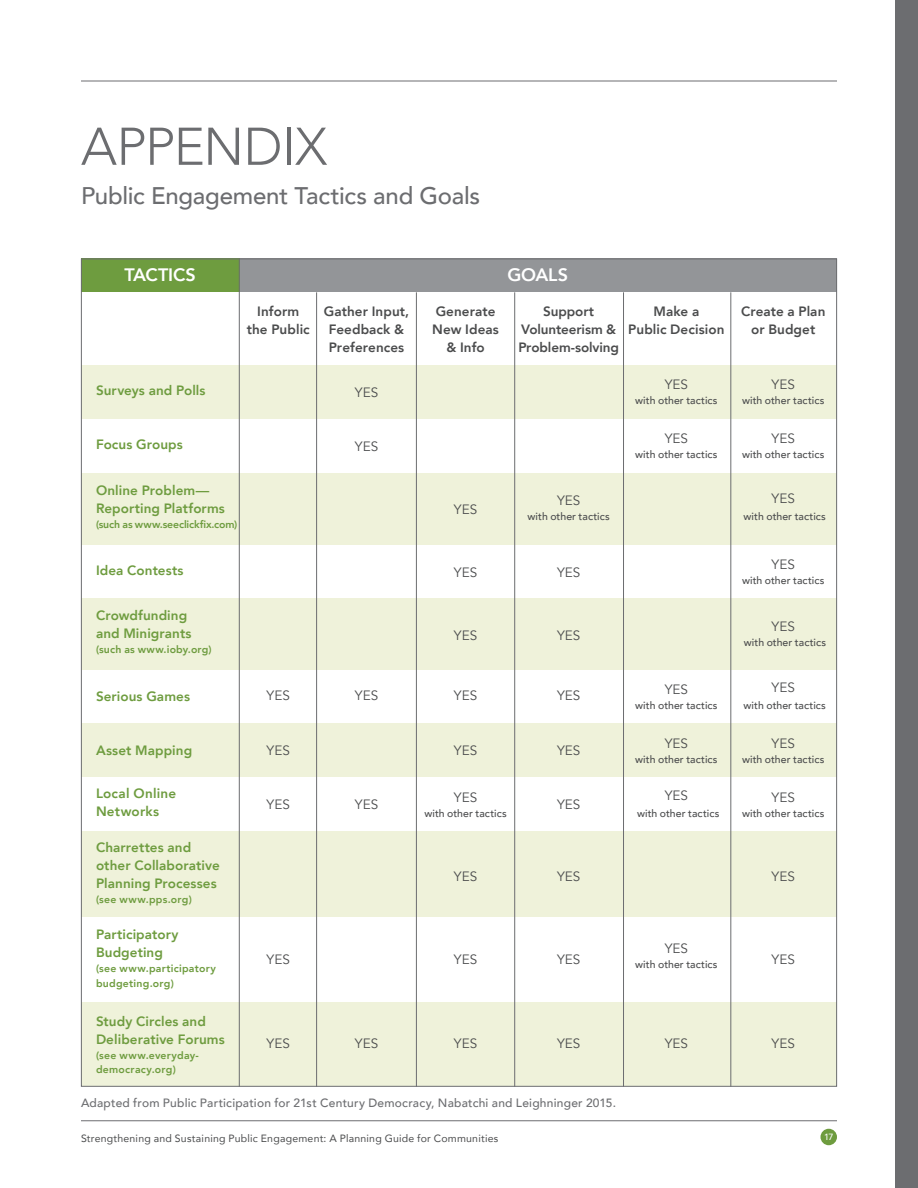
<style>
.page{position:relative;width:918px;height:1188px;background:#fff}
.page>*{position:absolute;margin:0;border:0;box-sizing:border-box;transform-origin:0 0}
.Summary-Title{font:300 52.5px "Avenir";letter-spacing:-.015em;color:#6c6d70}
.Summary-Title-2{font:500 24px "Avenir";letter-spacing:-.01em;color:#6c6d70}
.Bullets{font:800 18px "Avenir";letter-spacing:-.01em;color:#fff}
.Bullets-2{font:800 13.5px/18px "Avenir";letter-spacing:.005em;color:#6e9c3f}
.Bullets-3{font:800 13.5px/18px "Avenir";letter-spacing:.005em;color:#4b4c4d;text-align:center}
.Bullets-4{font:13.5px "Avenir";letter-spacing:.005em;color:#4b4c4d}
.Bullets-5{font:500 12px "Avenir";letter-spacing:.02em;color:#6c6d70}
.Bullets-6{font:500 10.5px "Avenir";letter-spacing:.005em;color:#4b4c4d}
.Bullets-7{font:800 10.5px/13.5px "Avenir";letter-spacing:.025em;color:#6e9c3f}
.t1{font:10.5px "Avenir";letter-spacing:.02em;color:#4b4c4d}
.Bullets-8{font:800 10.5px "Avenir";letter-spacing:-.01em;color:#6e9c3f}
.t2{font:500 9px "Avenir";color:#fff}
</style>
<div class="page">
<div style="left:821px;top:1129px;width:16px;height:16px;background:#6e9c3f;border-radius:50%"></div>
<hr style="left:81px;top:1120px;width:756px;height:1px;background:#6c6d70">
<hr style="left:81px;top:81px;width:756px;height:1px;background:#6c6d70">
<div style="left:896px;top:0;width:22px;height:1188px;background:#6c6d70"></div>
<div style="left:81px;top:365px;width:756px;height:54px;background:#eff2da"></div>
<div style="left:81px;top:723px;width:756px;height:54px;background:#eff2da"></div>
<div style="left:81px;top:831px;width:756px;height:86px;background:#eff2da"></div>
<div style="left:81px;top:1002px;width:756px;height:84px;background:#eff2da"></div>
<div style="left:81px;top:598px;width:756px;height:71px;background:#eff2da"></div>
<div style="left:81px;top:473px;width:756px;height:71px;background:#eff2da"></div>
<div style="left:240px;top:259px;width:597px;height:33px;background:#939598"></div>
<hr style="left:316px;top:292px;width:1px;height:795px;background:#6c6d70">
<hr style="left:416px;top:292px;width:1px;height:795px;background:#6c6d70">
<hr style="left:514px;top:292px;width:1px;height:795px;background:#6c6d70">
<hr style="left:623px;top:292px;width:1px;height:795px;background:#6c6d70">
<hr style="left:731px;top:292px;width:1px;height:795px;background:#6c6d70">
<div style="left:81px;top:259px;width:158px;height:33px;background:#6e9c3f"></div>
<hr style="left:239px;top:259px;width:1px;height:828px;background:#6c6d70">
<p class="Summary-Title" style="left:81px;top:116px;width:248px">APPENDIX</p>
<p class="Summary-Title-2" style="left:81px;top:175px;width:401px">Public Engagement Tactics and Goals</p>
<p class="Bullets" style="left:124px;top:261px;width:73px">TACTICS</p>
<p class="Bullets-2" style="left:96px;top:381px;width:111px">Surveys and Polls</p>
<p class="Bullets-3" style="left:247px;top:302px;width:65px">Inform the Public</p>
<p class="Bullets-3" style="left:324px;top:302px;width:87px">Gather Input,<br>Feedback &amp;<br>Preferences</p>
<p class="Bullets-4" style="left:355px;top:384px;width:25px">YES</p>
<p class="Bullets-2" style="left:96px;top:435px;width:88px">Focus Groups</p>
<p class="Bullets-2" style="left:96px;top:482px;width:130px">Online Problem—<br>Reporting Platforms</p>
<p class="Bullets-8" style="left:96px;top:517px;width:143px">(such as www.seeclickfix.com)</p>
<p class="Bullets-2" style="left:96px;top:561px;width:89px">Idea Contests</p>
<p class="Bullets-2" style="left:96px;top:606px;width:97px">Crowdfunding and Minigrants</p>
<p class="Bullets-7" style="left:96px;top:643px;width:117px">(such as www.ioby.org)</p>
<p class="Bullets-2" style="left:96px;top:687px;width:96px">Serious Games</p>
<p class="Bullets-4" style="left:267px;top:687px;width:25px">YES</p>
<p class="Bullets-4" style="left:355px;top:438px;width:25px">YES</p>
<p class="Bullets-4" style="left:355px;top:687px;width:25px">YES</p>
<p class="Bullets" style="left:507px;top:261px;width:62px">GOALS</p>
<p class="Bullets-3" style="left:432px;top:302px;width:68px">Generate<br>New Ideas &amp; Info</p>
<p class="Bullets-3" style="left:518px;top:302px;width:102px">Support<br>Volunteerism &amp;<br>Problem-solving</p>
<p class="Bullets-4" style="left:454px;top:501px;width:25px">YES</p>
<p class="Bullets-4" style="left:557px;top:492px;width:25px">YES</p>
<p class="Bullets-6" style="left:528px;top:507px;width:84px">with other tactics</p>
<p class="Bullets-4" style="left:454px;top:564px;width:25px">YES</p>
<p class="Bullets-4" style="left:557px;top:564px;width:25px">YES</p>
<p class="Bullets-4" style="left:454px;top:627px;width:25px">YES</p>
<p class="Bullets-4" style="left:557px;top:627px;width:25px">YES</p>
<p class="Bullets-4" style="left:454px;top:687px;width:25px">YES</p>
<p class="Bullets-4" style="left:557px;top:687px;width:25px">YES</p>
<p class="Bullets-2" style="left:96px;top:741px;width:98px">Asset Mapping</p>
<p class="Bullets-2" style="left:96px;top:785px;width:82px">Local Online<br>Networks</p>
<p class="Bullets-2" style="left:96px;top:839px;width:125px">Charrettes and other Collaborative<br>Planning Processes</p>
<p class="Bullets-7" style="left:96px;top:893px;width:97px">(see www.pps.org)</p>
<p class="Bullets-2" style="left:96px;top:926px;width:84px">Participatory<br>Budgeting</p>
<p class="Bullets-7" style="left:96px;top:962px;width:121px">(see www.participatory</p>
<p class="Bullets-7" style="left:96px;top:977px;width:79px">budgeting.org)</p>
<p class="Bullets-2" style="left:96px;top:1013px;width:130px">Study Circles and<br>Deliberative Forums</p>
<p class="Bullets-7" style="left:96px;top:1049px;width:104px">(see www.everyday&shy;democracy.org)</p>
<p class="Bullets-4" style="left:267px;top:743px;width:25px">YES</p>
<p class="Bullets-4" style="left:267px;top:797px;width:25px">YES</p>
<p class="Bullets-4" style="left:267px;top:951px;width:25px">YES</p>
<p class="Bullets-4" style="left:267px;top:1035px;width:25px">YES</p>
<p class="Bullets-4" style="left:355px;top:797px;width:25px">YES</p>
<p class="Bullets-4" style="left:355px;top:1035px;width:25px">YES</p>
<p class="Bullets-4" style="left:454px;top:743px;width:25px">YES</p>
<p class="Bullets-4" style="left:454px;top:789px;width:25px">YES</p>
<p class="Bullets-6" style="left:424px;top:804px;width:84px">with other tactics</p>
<p class="Bullets-4" style="left:454px;top:869px;width:25px">YES</p>
<p class="Bullets-4" style="left:454px;top:951px;width:25px">YES</p>
<p class="Bullets-4" style="left:454px;top:1035px;width:25px">YES</p>
<p class="Bullets-4" style="left:557px;top:743px;width:25px">YES</p>
<p class="Bullets-4" style="left:557px;top:797px;width:25px">YES</p>
<p class="Bullets-4" style="left:557px;top:869px;width:25px">YES</p>
<p class="Bullets-4" style="left:557px;top:951px;width:25px">YES</p>
<p class="Bullets-4" style="left:557px;top:1035px;width:25px">YES</p>
<p class="Bullets-5" style="left:81px;top:1092px;width:537px">Adapted from Public Participation for 21st Century Democracy, Nabatchi and Leighninger 2015.</p>
<p class="Bullets-3" style="left:628px;top:302px;width:98px">Make a<br>Public Decision</p>
<p class="Bullets-4" style="left:665px;top:377px;width:25px">YES</p>
<p class="Bullets-6" style="left:635px;top:392px;width:84px">with other tactics</p>
<p class="Bullets-4" style="left:665px;top:431px;width:25px">YES</p>
<p class="Bullets-6" style="left:635px;top:446px;width:84px">with other tactics</p>
<p class="Bullets-4" style="left:665px;top:681px;width:25px">YES</p>
<p class="Bullets-6" style="left:635px;top:696px;width:84px">with other tactics</p>
<p class="Bullets-4" style="left:665px;top:735px;width:25px">YES</p>
<p class="Bullets-6" style="left:635px;top:750px;width:84px">with other tactics</p>
<p class="Bullets-4" style="left:665px;top:788px;width:25px">YES</p>
<p class="Bullets-6" style="left:637px;top:804px;width:84px">with other tactics</p>
<p class="Bullets-4" style="left:665px;top:941px;width:25px">YES</p>
<p class="Bullets-6" style="left:635px;top:956px;width:84px">with other tactics</p>
<p class="Bullets-4" style="left:665px;top:1035px;width:25px">YES</p>
<p class="Bullets-3" style="left:741px;top:302px;width:86px">Create a Plan or Budget</p>
<p class="Bullets-4" style="left:772px;top:377px;width:25px">YES</p>
<p class="Bullets-6" style="left:742px;top:392px;width:84px">with other tactics</p>
<p class="Bullets-4" style="left:772px;top:431px;width:25px">YES</p>
<p class="Bullets-6" style="left:742px;top:446px;width:84px">with other tactics</p>
<p class="Bullets-4" style="left:772px;top:491px;width:25px">YES</p>
<p class="Bullets-6" style="left:744px;top:507px;width:84px">with other tactics</p>
<p class="Bullets-4" style="left:772px;top:557px;width:25px">YES</p>
<p class="Bullets-6" style="left:742px;top:572px;width:84px">with other tactics</p>
<p class="Bullets-4" style="left:772px;top:618px;width:25px">YES</p>
<p class="Bullets-6" style="left:744px;top:633px;width:84px">with other tactics</p>
<p class="Bullets-4" style="left:772px;top:680px;width:25px">YES</p>
<p class="Bullets-6" style="left:744px;top:696px;width:84px">with other tactics</p>
<p class="Bullets-4" style="left:772px;top:735px;width:25px">YES</p>
<p class="Bullets-6" style="left:742px;top:750px;width:84px">with other tactics</p>
<p class="Bullets-4" style="left:772px;top:789px;width:25px">YES</p>
<p class="Bullets-6" style="left:742px;top:804px;width:84px">with other tactics</p>
<p class="Bullets-4" style="left:772px;top:869px;width:25px">YES</p>
<p class="Bullets-4" style="left:772px;top:951px;width:25px">YES</p>
<p class="Bullets-4" style="left:772px;top:1035px;width:25px">YES</p>
<p class="t1" style="left:81px;top:1129px;width:419px">Strengthening and Sustaining Public Engagement: A Planning Guide for Communities</p>
<p class="t2" style="left:824px;top:1129px;width:11px">17</p>
</div>
